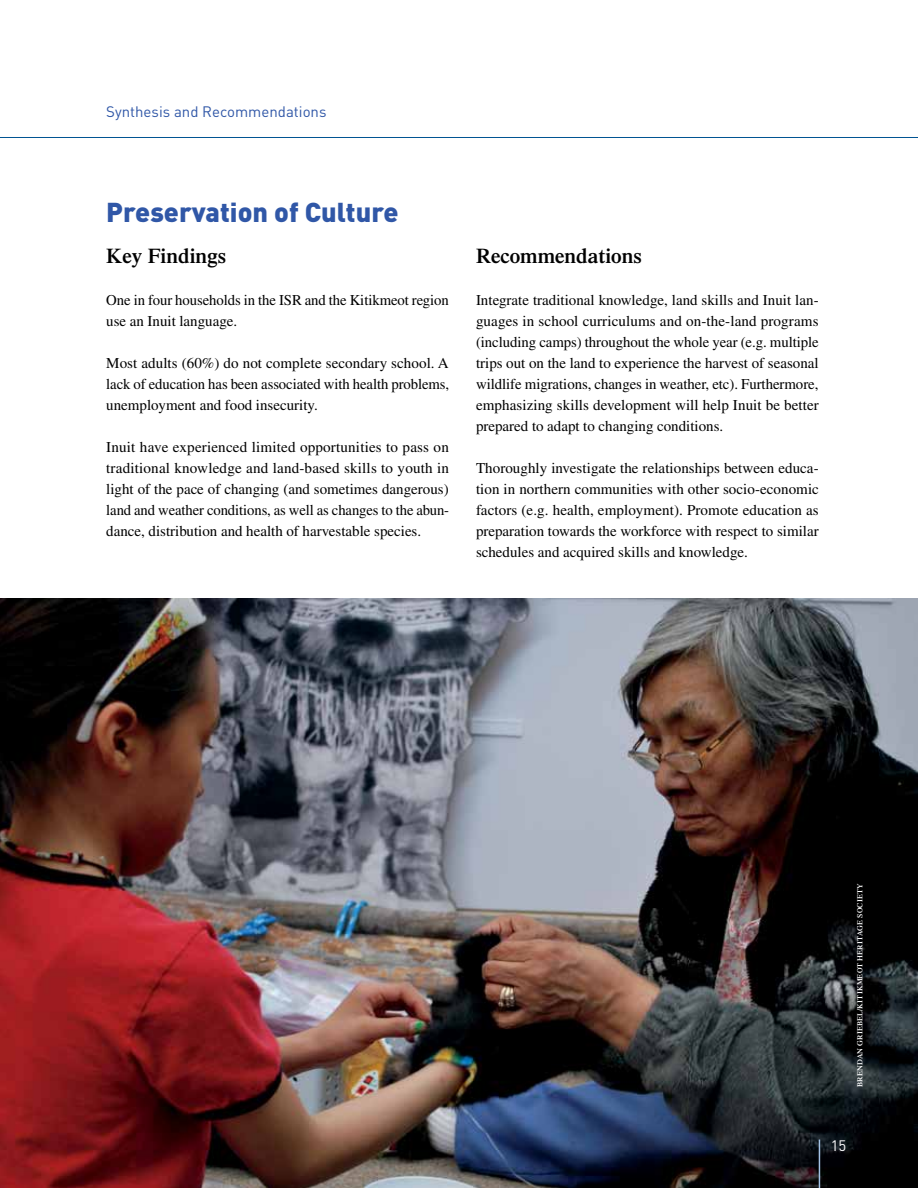
<style>
.page{position:relative;width:918px;height:1188px;background:#fff}
.page>*{position:absolute;margin:0;border:0;box-sizing:border-box;transform-origin:0 0}
.t1{font:900 27px "DIN";color:#3057a7}
.t2{font:600 21px "Times LT Std";color:#000}
.t3{font:15px/21px "Times LT Std";color:#000;text-align:justify}
.t4{font:15px "DIN";color:#3057a7}
.t5{font:15px "DIN";color:#fff}
.t6{font:600 7.5px "Times LT Std";letter-spacing:.02em;color:#fff}
</style>
<div class="page">
<hr style="left:0;top:137px;width:918px;height:1px;background:#005492">
<img style="left:0;top:599px;width:918px;height:589px">
<hr style="left:819px;top:1140px;width:1px;height:48px;background:#a3c2e6">
<p class="t4" style="left:106px;top:102px;width:222px">Synthesis and Recommendations</p>
<h1 class="t1" style="left:106px;top:195px;width:294px">Preservation of Culture</h1>
<h2 class="t2" style="left:106px;top:243px;width:121px">Key Findings</h2>
<p class="t3" style="left:106px;top:289px;width:344px">One in four households in the ISR and the Kitikmeot region use an Inuit language.</p>
<p class="t3" style="left:106px;top:352px;width:344px">Most adults (60%) do not complete secondary school. A lack of education has been associated with health problems, unemployment and food insecurity.</p>
<p class="t3" style="left:106px;top:436px;width:344px">Inuit have experienced limited opportunities to pass on traditional knowledge and land-based skills to youth in light of the pace of changing (and sometimes dangerous) land and weather conditions, as well as changes to the abun&shy;dance, distribution and health of harvestable species.</p>
<h2 class="t2" style="left:476px;top:243px;width:167px">Recommendations</h2>
<p class="t3" style="left:476px;top:289px;width:344px">Integrate traditional knowledge, land skills and Inuit lan&shy;guages in school curriculums and on-the-land programs (including camps) throughout the whole year (e.g. multiple trips out on the land to experience the harvest of seasonal wildlife migrations, changes in weather, etc). Furthermore, emphasizing skills development will help Inuit be better prepared to adapt to changing conditions.</p>
<p class="t3" style="left:476px;top:457px;width:344px">Thoroughly investigate the relationships between educa&shy;tion in northern communities with other socio-economic factors (e.g. health, employment). Promote education as preparation towards the workforce with respect to similar schedules and acquired skills and knowledge.</p>
<p class="t6" style="left:856px;top:1087px;width:205px;rotate:-90deg">BRENDAN GRIEBEL/KITIKMEOT HERITAGE SOCIETY</p>
<p class="t5" style="left:831px;top:1136px;width:17px">15</p>
</div>
